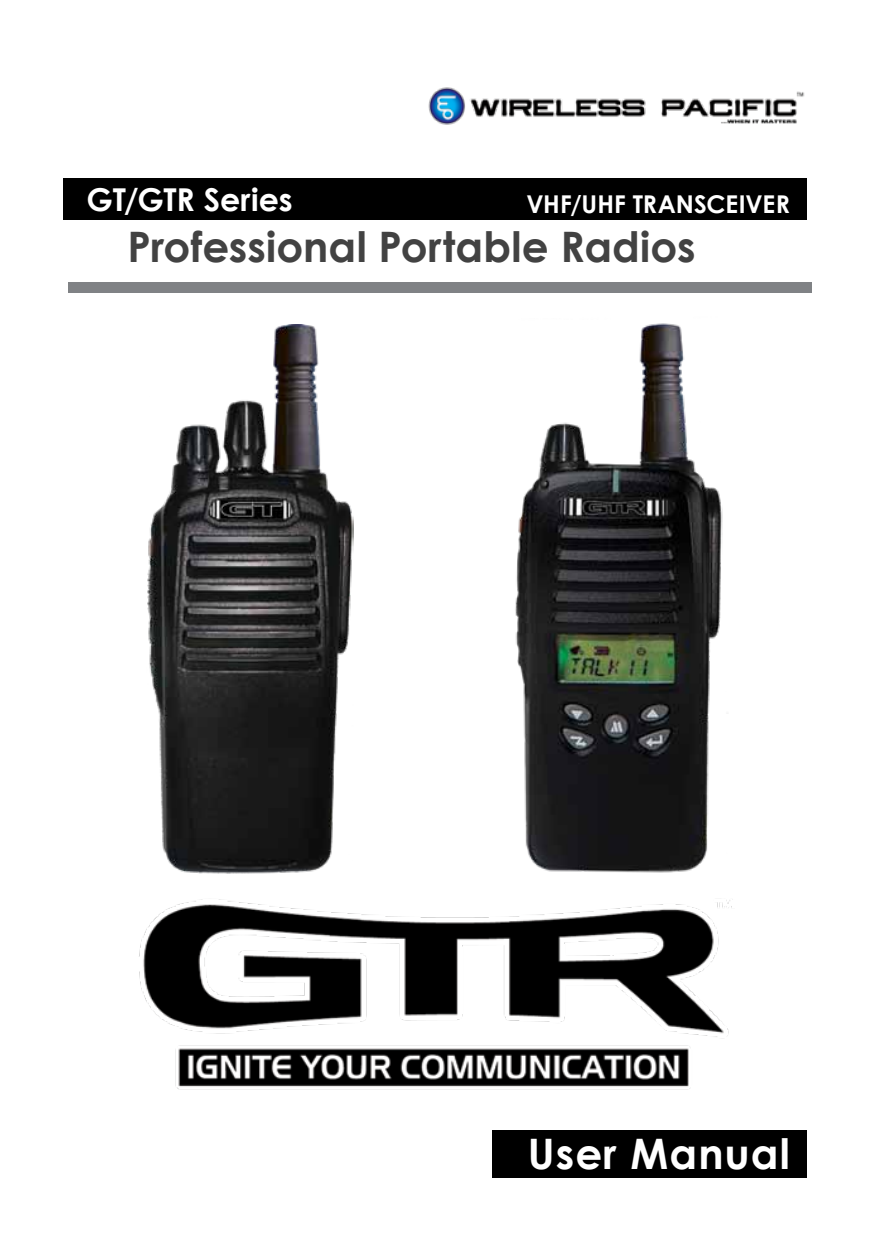
<style>
.page{position:relative;width:874px;height:1241px;background:#fff}
.page>*{position:absolute;margin:0;border:0;box-sizing:border-box;transform-origin:0 0}
.t1{font:700 42px "Century Gothic";color:#424242}
.t2{font:700 42px "Century Gothic";letter-spacing:.025em;color:#fff}
.t3{font:700 31.5px "Century Gothic";letter-spacing:-.005em;color:#fff}
.t4{font:700 24.5px "Century Gothic";color:#fff}
</style>
<div class="page">
<img style="left:515px;top:323px;width:208px;height:550px">
<div style="left:491px;top:1130px;width:314px;height:47px;background:#000"></div>
<div style="left:63px;top:178px;width:742px;height:42px;background:#000"></div>
<div style="left:68px;top:282px;width:742px;height:11px;background:#808285"></div>
<img style="left:428px;top:87px;width:377px;height:38px">
<img style="left:139px;top:899px;width:594px;height:191px">
<img style="left:147px;top:324px;width:206px;height:550px">
<p class="t3" style="left:87px;top:180px;width:207px">GT/GTR Series</p>
<p class="t4" style="left:526px;top:188px;width:265px">VHF/UHF TRANSCEIVER</p>
<p class="t1" style="left:127px;top:220px;width:569px">Professional Portable Radios</p>
<p class="t2" style="left:527px;top:1126px;width:263px">User Manual</p>
</div>
